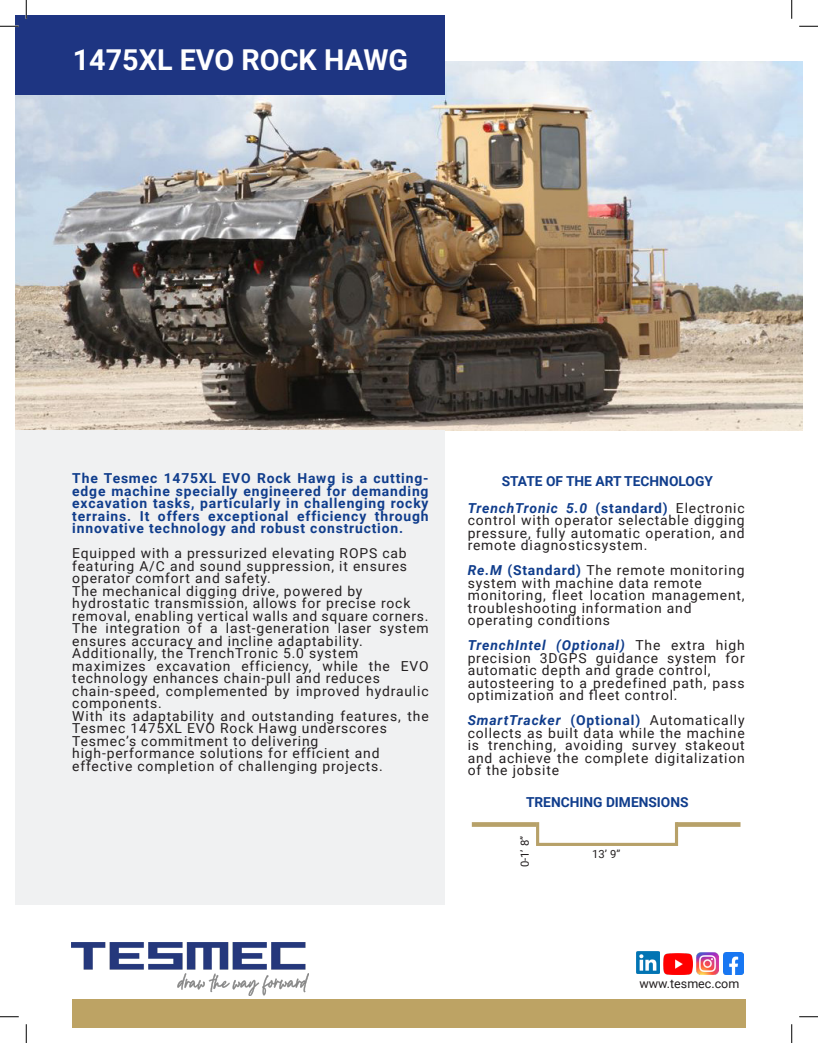
<style>
.page{position:relative;width:818px;height:1043px;background:#fff}
.page>*{position:absolute;margin:0;border:0;box-sizing:border-box;transform-origin:0 0}
.t1{font:700 28.75px "Roboto";color:#fff}
.t2{font:13.75px/12.5px "Roboto";letter-spacing:.06em;color:#231f20}
.t3{font:700 13.75px/12.5px "Roboto";letter-spacing:.055em;color:#103d8c;text-align:justify}
.t4{font:700 13.75px "Roboto";color:#103d8c}
.t5{font:12.5px "Roboto";color:#231f20}
.t6{font:11.25px "Roboto";color:#231f20}
.s1{font-weight:700;font-style:italic;color:#103d8c}
.s2{font-weight:700;color:#103d8c}
</style>
<div class="page">
<img style="left:16px;top:62px;width:786px;height:368px">
<div style="left:16px;top:16px;width:428px;height:79px;background:#1e3582"></div>
<div style="left:16px;top:430px;width:428px;height:474px;background:#f0f1f2"></div>
<div style="left:72px;top:999px;width:673px;height:28px;background:#bda364"></div>
<img style="left:72px;top:942px;width:237px;height:53px">
<img style="left:664px;top:953px;width:29px;height:21px">
<img style="left:696px;top:952px;width:22px;height:22px">
<img style="left:723px;top:952px;width:20px;height:22px">
<img style="left:636px;top:951px;width:23px;height:22px">
<div style="left:536px;top:820px;width:142px;height:26px;border:3px solid #b7a169"></div>
<svg style="left:472px;top:822px;width:64px;height:4px"></svg>
<svg style="left:676px;top:822px;width:64px;height:4px"></svg>
<svg style="left:0;top:25px;width:19px;height:2px"></svg>
<svg style="left:799px;top:25px;width:19px;height:2px"></svg>
<svg style="left:0;top:1016px;width:19px;height:1px"></svg>
<svg style="left:799px;top:1016px;width:19px;height:1px"></svg>
<svg style="left:25px;top:0;width:2px;height:19px"></svg>
<svg style="left:25px;top:1024px;width:2px;height:18px"></svg>
<svg style="left:791px;top:0;width:1px;height:19px"></svg>
<svg style="left:791px;top:1024px;width:1px;height:18px"></svg>
<h1 class="t1" style="left:73px;top:40px;width:337px">1475XL EVO ROCK HAWG</h1>
<p class="t3" style="left:72px;top:471px;width:358px">The Tesmec 1475XL EVO Rock Hawg is a cutting&shy;edge machine specially engineered for demanding excavation tasks, particularly in challenging rocky terrains. It offers exceptional efficiency through innovative technology and robust construction.</p>
<p class="t2" style="left:72px;top:546px;width:358px">Equipped with a pressurized elevating ROPS cab featuring A/C and sound suppression, it ensures operator comfort and safety.<br>The mechanical digging drive, powered by hydrostatic transmission, allows for precise rock removal, enabling vertical walls and square corners.<br>The integration of a last-generation laser system ensures accuracy and incline adaptability.<br>Additionally, the TrenchTronic 5.0 system maximizes excavation efficiency, while the EVO technology enhances chain-pull and reduces chain-speed, complemented by improved hydraulic components.<br>With its adaptability and outstanding features, the Tesmec 1475XL EVO Rock Hawg underscores Tesmec’s commitment to delivering high-performance solutions for efficient and effective completion of challenging projects.</p>
<p class="t4" style="left:501px;top:471px;width:213px">STATE OF THE ART TECHNOLOGY</p>
<p class="t2" style="left:467px;top:501px;width:278px;text-align:justify"><span class="s1">TrenchTronic 5.0</span> <span class="s2">(standard)</span> Electronic control with operator selectable digging pressure, fully automatic operation, and remote diagnosticsystem.</p>
<p class="t2" style="left:467px;top:563px;width:278px"><span class="s1">Re.M</span> <span class="s2">(Standard)</span> The remote monitoring system with machine data remote monitoring, fleet location management, troubleshooting information and operating conditions</p>
<p class="t2" style="left:467px;top:638px;width:278px"><span class="s1">TrenchIntel (Optional)</span> The extra high precision 3DGPS guidance system for automatic depth and grade control, autosteering to a predefined path, pass optimization and fleet control.</p>
<p class="t2" style="left:467px;top:713px;width:278px;text-align:justify"><span class="s1">SmartTracker</span> <span class="s2">(Optional)</span> Automatically collects as built data while the machine is trenching, avoiding survey stakeout and achieve the complete digitalization of the jobsite</p>
<p class="t4" style="left:526px;top:792px;width:164px">TRENCHING DIMENSIONS</p>
<p class="t6" style="left:517px;top:867px;width:33px;rotate:-90deg">0-1’ 8”</p>
<p class="t6" style="left:592px;top:846px;width:30px">13’ 9’’</p>
<p class="t5" style="left:639px;top:975px;width:101px">www.tesmec.com</p>
</div>
